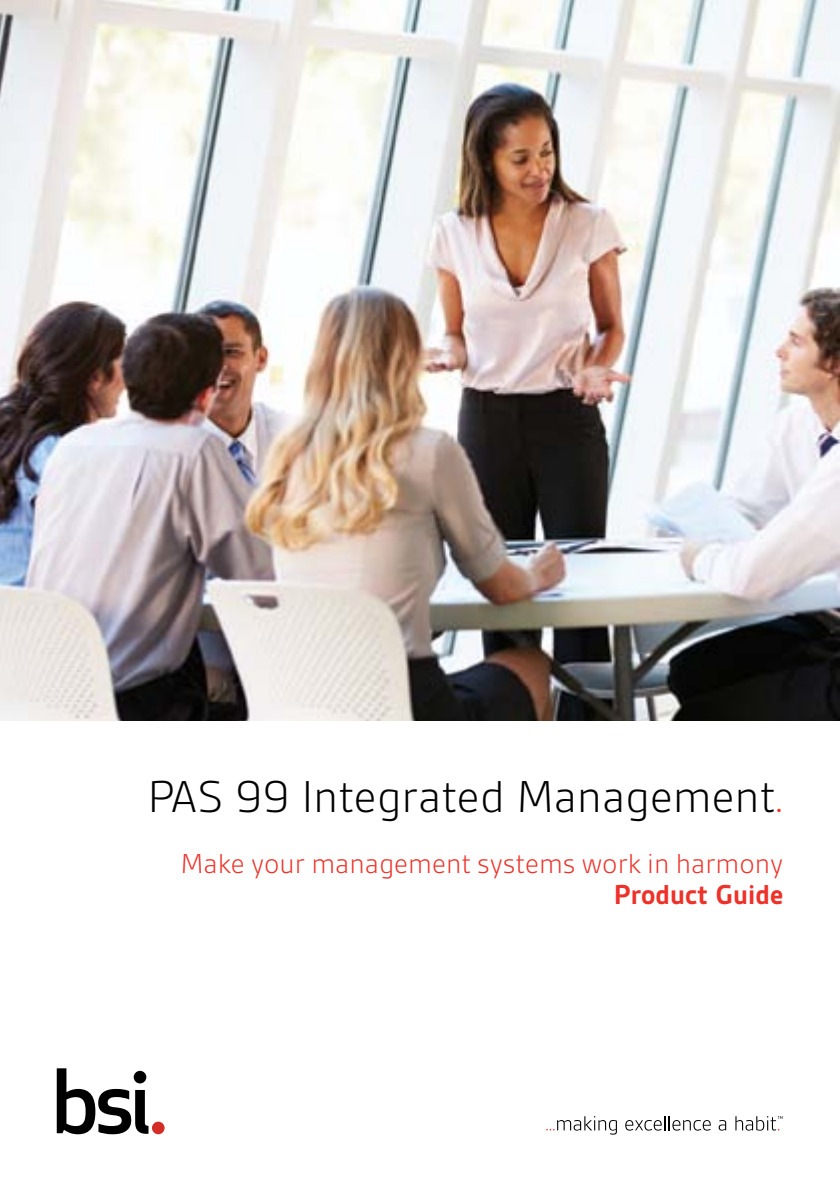
<style>
.page{position:relative;width:840px;height:1191px;background:#fff}
.page>*{position:absolute;margin:0;border:0;box-sizing:border-box;transform-origin:0 0}
.t1{font:300 48px "BSI Gesta";color:#000}
.t2{font:300 29.4px "BSI Gesta";color:#ee3129}
.t3{font:700 29.4px "BSI Gesta";color:#ee3129}
.s1{color:#ee3124}
</style>
<div class="page">
<img style="left:0;top:0;width:839px;height:720px">
<svg style="left:57px;top:1068px;width:91px;height:66px"></svg>
<div style="left:152px;top:1121px;width:12px;height:13px;background:#d42d27;border-radius:50%"></div>
<svg style="left:546px;top:1116px;width:70px;height:18px"></svg>
<svg style="left:625px;top:1116px;width:85px;height:14px"></svg>
<svg style="left:718px;top:1120px;width:7px;height:10px"></svg>
<svg style="left:735px;top:1116px;width:47px;height:14px"></svg>
<h1 class="t1" style="left:148px;top:771px;width:636px">PAS 99 Integrated Management<span class="s1">.</span></h1>
<p class="t2" style="left:181px;top:848px;width:603px">Make your management systems work in harmony</p>
<p class="t3" style="left:613px;top:879px;width:171px">Product Guide</p>
</div>
